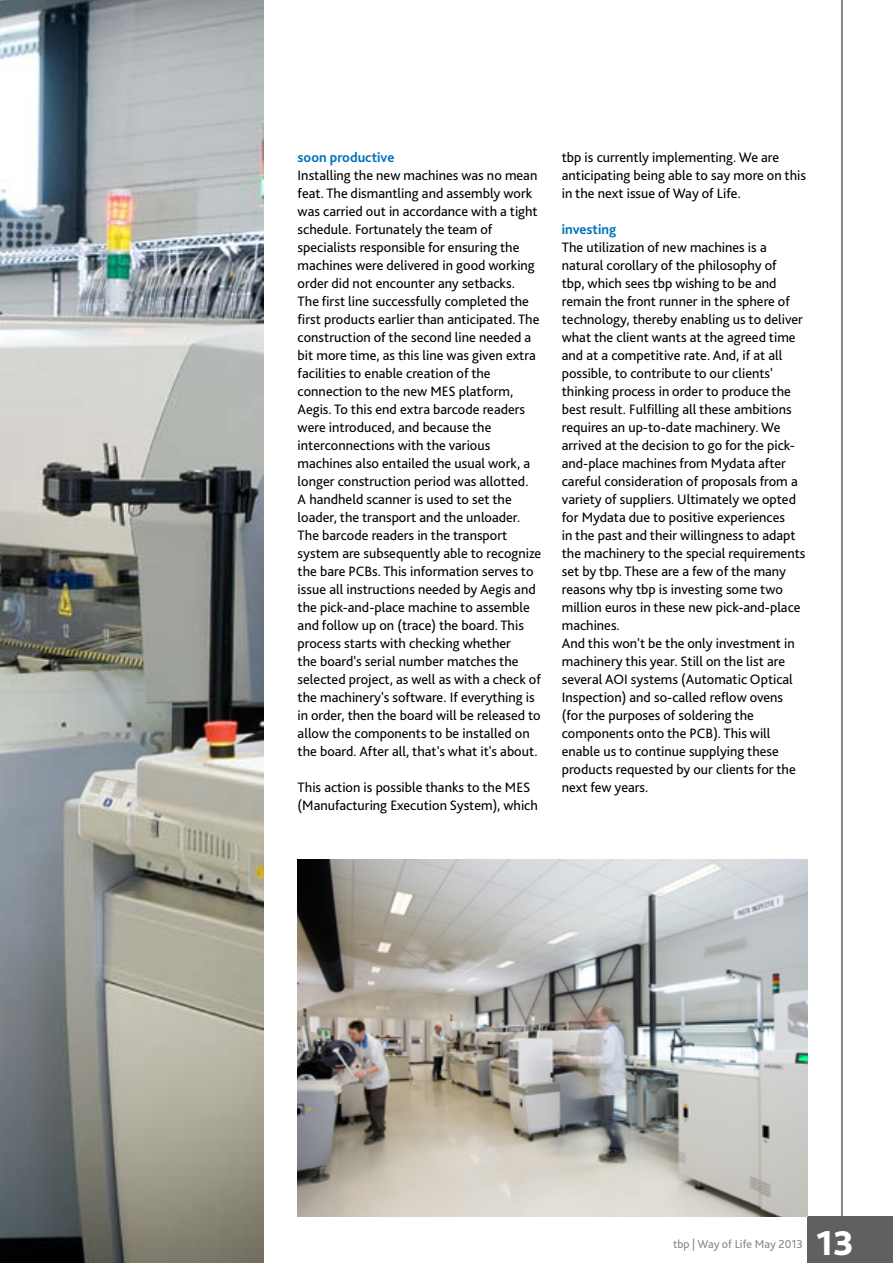
<style>
.page{position:relative;width:893px;height:1263px;background:#fff}
.page>*{position:absolute;margin:0;border:0;box-sizing:border-box;transform-origin:0 0}
.t1{font:800 36px "Bliss 2";color:#fff}
.t2{font:14.25px/18px "Bliss 2";color:#000}
.t3{font:700 14.25px "Bliss 2";color:#0071b9}
.t4{font:12px "Bliss 2";color:#87888a}
</style>
<div class="page">
<div style="left:808px;top:1216px;width:85px;height:47px;background:#5f6062"></div>
<img style="left:0;top:0;width:264px;height:1263px">
<img style="left:298px;top:859px;width:510px;height:357px">
<hr style="left:841px;top:0;width:2px;height:1227px;background:#5f6062">
<p class="t3" style="left:298px;top:148px;width:98px">soon productive</p>
<p class="t2" style="left:298px;top:166px;width:245px">Installing the new machines was no mean feat. The dismantling and assembly work was carried out in accordance with a tight schedule. Fortunately the team of specialists responsible for ensuring the machines were delivered in good working order did not encounter any setbacks.<br>The first line successfully completed the first products earlier than anticipated. The construction of the second line needed a bit more time, as this line was given extra facilities to enable creation of the connection to the new MES platform, Aegis. To this end extra barcode readers were introduced, and because the interconnections with the various machines also entailed the usual work, a longer construction period was allotted.<br>A handheld scanner is used to set the loader, the transport and the unloader.<br>The barcode readers in the transport system are subsequently able to recognize the bare PCBs. This information serves to issue all instructions needed by Aegis and the pick-and-place machine to assemble and follow up on (trace) the board. This process starts with checking whether<br>the board's serial number matches the selected project, as well as with a check of the machinery's software. If everything is in order, then the board will be released to allow the components to be installed on the board. After all, that's what it's about.</p>
<p class="t2" style="left:298px;top:778px;width:242px">This action is possible thanks to the MES (Manufacturing Execution System), which</p>
<p class="t2" style="left:562px;top:148px;width:246px">tbp is currently implementing. We are anticipating being able to say more on this in the next issue of Way of Life.</p>
<p class="t3" style="left:562px;top:220px;width:56px">investing</p>
<p class="t2" style="left:562px;top:238px;width:245px">The utilization of new machines is a natural corollary of the philosophy of<br>tbp, which sees tbp wishing to be and remain the front runner in the sphere of technology, thereby enabling us to deliver what the client wants at the agreed time and at a competitive rate. And, if at all possible, to contribute to our clients' thinking process in order to produce the best result. Fulfilling all these ambitions requires an up-to-date machinery. We arrived at the decision to go for the pick&shy;and-place machines from Mydata after careful consideration of proposals from a variety of suppliers. Ultimately we opted for Mydata due to positive experiences<br>in the past and their willingness to adapt the machinery to the special requirements set by tbp. These are a few of the many reasons why tbp is investing some two million euros in these new pick-and-place machines.<br>And this won't be the only investment in machinery this year. Still on the list are several AOI systems (Automatic Optical Inspection) and so-called reflow ovens (for the purposes of soldering the components onto the PCB). This will enable us to continue supplying these products requested by our clients for the next few years.</p>
<p class="t4" style="left:673px;top:1237px;width:131px">tbp | Way of Life May 2013</p>
<h1 class="t1" style="left:816px;top:1221px;width:39px">13</h1>
</div>
